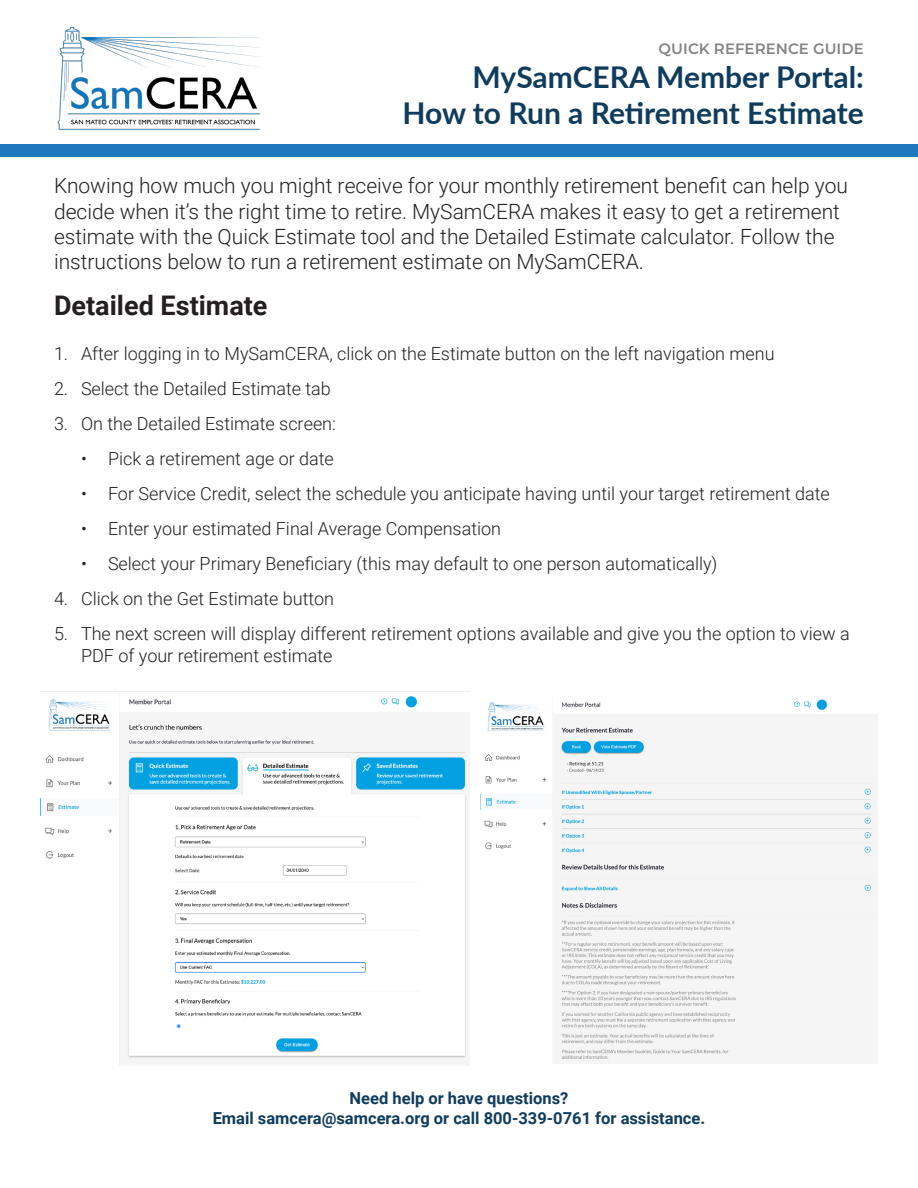
<style>
.page{position:relative;width:918px;height:1188px;background:#fff}
.page>*{position:absolute;margin:0;border:0;box-sizing:border-box;transform-origin:0 0}
.t1{font:700 30px "Lato";color:#0f3c5d}
.t2{font:700 27px "Roboto";color:#231f20}
.t3{font:300 21px/25.2px "Roboto";color:#231f20}
.t4{font:300 18px/21.6px "Roboto";color:#231f20}
.t5{font:700 16.5px/19.8px "Roboto";color:#0f3c5d;text-align:center}
.Text_1{font:600 15px "Montserrat";letter-spacing:.005em;color:#848483}
</style>
<div class="page">
<div style="left:0;top:145px;width:918px;height:12px;background:#1f78bb"></div>
<img style="left:57px;top:26px;width:203px;height:104px">
<img style="left:40px;top:691px;width:429px;height:374px">
<img style="left:480px;top:699px;width:398px;height:364px">
<p class="Text_1" style="left:659px;top:38px;width:207px">QUICK REFERENCE GUIDE</p>
<p class="t1" style="left:473px;top:55px;width:393px">MySamCERA Member Portal:</p>
<p class="t1" style="left:402px;top:91px;width:463px">How to Run a Retirement Estimate</p>
<p class="t3" style="left:54px;top:173px;width:796px">Knowing how much you might receive for your monthly retirement benefit can help you decide when it’s the right time to retire. MySamCERA makes it easy to get a retirement estimate with the Quick Estimate tool and the Detailed Estimate calculator. Follow the instructions below to run a retirement estimate on MySamCERA.</p>
<p class="t2" style="left:54px;top:287px;width:215px">Detailed Estimate</p>
<p class="t4" style="left:54px;top:342px;width:722px">1. After logging in to MySamCERA, click on the Estimate button on the left navigation menu</p>
<p class="t4" style="left:54px;top:377px;width:278px">2. Select the Detailed Estimate tab</p>
<p class="t4" style="left:54px;top:412px;width:283px">3. On the Detailed Estimate screen:</p>
<p class="t4" style="left:81px;top:447px;width:254px">• Pick a retirement age or date</p>
<p class="t4" style="left:81px;top:482px;width:750px">• For Service Credit, select the schedule you anticipate having until your target retirement date</p>
<p class="t4" style="left:81px;top:517px;width:422px">• Enter your estimated Final Average Compensation</p>
<p class="t4" style="left:81px;top:552px;width:638px">• Select your Primary Beneficiary (this may default to one person automatically)</p>
<p class="t4" style="left:54px;top:587px;width:282px">4. Click on the Get Estimate button</p>
<p class="t4" style="left:81px;top:622px;width:770px;text-indent:-27px">5. The next screen will display different retirement options available and give you the option to view a<br>PDF of your retirement estimate</p>
<p class="t5" style="left:213px;top:1088px;width:494px">Need help or have questions?<br>Email samcera@samcera.org or call 800-339-0761 for assistance.</p>
</div>
